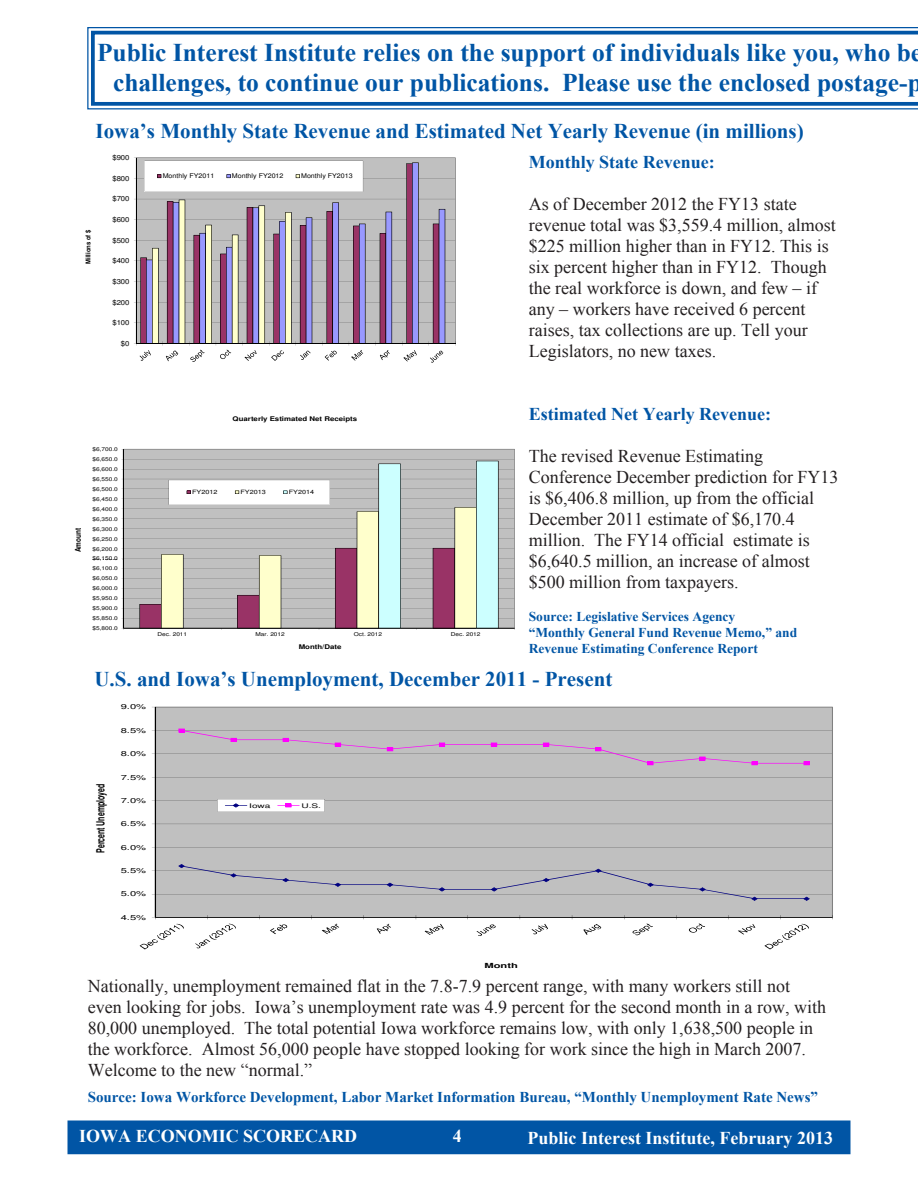
<style>
.page{position:relative;width:918px;height:1188px;background:#fff}
.page>*{position:absolute;margin:0;border:0;box-sizing:border-box;transform-origin:0 0}
.t1{font:700 25.5px/30.6px "Times New Roman";color:#0155a5;text-align:right}
.t2{font:700 21px "Times New Roman";color:#0155a5}
.t3{font:18px/21px "Times New Roman";color:#231f20}
.t4{font:700 18px "Times New Roman";color:#fff}
.t5{font:700 18px "Times New Roman";color:#0155a5}
.t6{font:700 15px "Times New Roman";color:#0155a5}
.t7{font:700 13.5px "Times New Roman";color:#0155a5}
.t8{font:700 11.1px "Helvetica";letter-spacing:-.01em;color:#000;scale:.63 1}
.t9{font:700 7.8px "Helvetica";color:#000;scale:.81 1}
.t10{font:7.05px "Helvetica";color:#000;scale:1.6 1}
.t11{font:7.05px "Helvetica";color:#000;scale:1.09 1}
.t12{font:700 7.05px "Helvetica";letter-spacing:.005em;color:#000;scale:1.6 1}
.t13{font:700 6.45px "Helvetica";color:#000;scale:1.23 1}
.t14{font:6.45px "Helvetica";color:#000;scale:1.09 1}
.t15{font:700 6.45px "Helvetica";color:#000;scale:.92 1}
.t16{font:6.3px "Helvetica";color:#000;scale:1.6 1}
.t17{font:5.85px "Helvetica";color:#000;scale:1.23 1}
.t18{font:5.25px "Helvetica";color:#000;scale:1.23 1}
</style>
<div class="page">
<div style="left:68px;top:1121px;width:782px;height:33px;background:#0155a5"></div>
<div style="left:68px;top:1120px;width:782px;height:34px;border:2px solid #0155a5"></div>
<svg style="left:87px;top:27px;width:831px;height:83px"></svg>
<svg style="left:91px;top:31px;width:827px;height:75px"></svg>
<div style="left:156px;top:707px;width:677px;height:210px;background:#c0c0c0"></div>
<hr style="left:155px;top:707px;width:1px;height:210px;background:#000">
<hr style="left:155px;top:917px;width:677px;height:1px;background:#000">
<svg style="left:178px;top:864px;width:632px;height:37px;background:#b9b9bc"></svg>
<svg style="left:178px;top:729px;width:632px;height:36px;background:#c0b8c0"></svg>
<svg style="left:140px;top:915px;width:44px;height:34px"></svg>
<svg style="left:195px;top:915px;width:41px;height:33px"></svg>
<svg style="left:270px;top:924px;width:17px;height:10px"></svg>
<svg style="left:322px;top:924px;width:17px;height:10px"></svg>
<svg style="left:377px;top:924px;width:14px;height:10px"></svg>
<svg style="left:425px;top:924px;width:19px;height:11px"></svg>
<svg style="left:476px;top:924px;width:20px;height:12px"></svg>
<svg style="left:531px;top:924px;width:17px;height:10px"></svg>
<svg style="left:583px;top:924px;width:18px;height:11px"></svg>
<svg style="left:633px;top:923px;width:20px;height:12px"></svg>
<svg style="left:689px;top:923px;width:16px;height:10px"></svg>
<svg style="left:738px;top:924px;width:17px;height:10px"></svg>
<svg style="left:764px;top:915px;width:45px;height:34px"></svg>
<svg style="left:217px;top:799px;width:108px;height:13px"></svg>
<svg style="left:121px;top:449px;width:394px;height:181px;background:#c3c1bf"></svg>
<svg style="left:134px;top:157px;width:322px;height:206px"></svg>
<p class="t1" style="left:97px;top:36px;width:827px">Public Interest Institute relies on the support of individuals like you, who be challenges, to continue our publications. Please use the enclosed postage-p</p>
<p class="t2" style="left:96px;top:117px;width:710px">Iowa’s Monthly State Revenue and Estimated Net Yearly Revenue (in millions)</p>
<p class="t11" style="left:112px;top:155px;width:17px">$900</p>
<p class="t11" style="left:112px;top:196px;width:17px">$700</p>
<p class="t11" style="left:112px;top:175px;width:17px">$800</p>
<p class="t14" style="left:163px;top:173px;width:49px">Monthly FY2011</p>
<p class="t14" style="left:232px;top:173px;width:49px">Monthly FY2012</p>
<p class="t14" style="left:301px;top:173px;width:49px">Monthly FY2013</p>
<p class="t15" style="left:86px;top:264px;width:39px;rotate:-90deg">Millions of $</p>
<p class="t11" style="left:112px;top:217px;width:17px">$600</p>
<p class="t11" style="left:112px;top:237px;width:17px">$500</p>
<p class="t11" style="left:112px;top:258px;width:17px">$400</p>
<p class="t11" style="left:112px;top:279px;width:17px">$300</p>
<p class="t11" style="left:112px;top:299px;width:17px">$200</p>
<p class="t11" style="left:121px;top:340px;width:9px">$0</p>
<p class="t11" style="left:112px;top:320px;width:17px">$100</p>
<p class="t18" style="left:92px;top:447px;width:22px">$6,700.0</p>
<p class="t18" style="left:92px;top:457px;width:22px">$6,650.0</p>
<p class="t18" style="left:92px;top:467px;width:22px">$6,600.0</p>
<p class="t18" style="left:92px;top:477px;width:22px">$6,550.0</p>
<p class="t18" style="left:92px;top:487px;width:22px">$6,500.0</p>
<p class="t18" style="left:92px;top:497px;width:22px">$6,450.0</p>
<p class="t18" style="left:92px;top:507px;width:22px">$6,400.0</p>
<p class="t9" style="left:75px;top:552px;width:31px;rotate:-90deg">Amount</p>
<p class="t18" style="left:92px;top:517px;width:22px">$6,350.0</p>
<p class="t18" style="left:92px;top:527px;width:22px">$6,300.0</p>
<p class="t18" style="left:92px;top:536px;width:22px">$6,250.0</p>
<p class="t18" style="left:92px;top:546px;width:22px">$6,200.0</p>
<p class="t18" style="left:92px;top:556px;width:22px">$6,150.0</p>
<p class="t18" style="left:92px;top:566px;width:22px">$6,100.0</p>
<p class="t18" style="left:92px;top:576px;width:22px">$6,050.0</p>
<p class="t18" style="left:92px;top:586px;width:22px">$6,000.0</p>
<p class="t18" style="left:92px;top:596px;width:22px">$5,950.0</p>
<p class="t18" style="left:92px;top:606px;width:22px">$5,900.0</p>
<p class="t18" style="left:92px;top:616px;width:22px">$5,850.0</p>
<p class="t18" style="left:92px;top:626px;width:22px">$5,800.0</p>
<p class="t13" style="left:233px;top:416px;width:103px">Quarterly Estimated Net Receipts</p>
<p class="t17" style="left:192px;top:490px;width:22px">FY2012</p>
<p class="t17" style="left:240px;top:490px;width:22px">FY2013</p>
<p class="t17" style="left:289px;top:490px;width:22px">FY2014</p>
<p class="t18" style="left:158px;top:632px;width:26px">Dec. 2011</p>
<p class="t18" style="left:256px;top:632px;width:25px">Mar. 2012</p>
<p class="t18" style="left:354px;top:632px;width:24px">Oct. 2012</p>
<p class="t18" style="left:451px;top:632px;width:26px">Dec. 2012</p>
<p class="t13" style="left:299px;top:645px;width:36px">Month/Date</p>
<p class="t5" style="left:529px;top:150px;width:187px">Monthly State Revenue:</p>
<p class="t3" style="left:529px;top:194px;width:308px">As of December 2012 the FY13 state revenue total was $3,559.4 million, almost $225 million higher than in FY12. This is six percent higher than in FY12. Though the real workforce is down, and few – if any – workers have received 6 percent raises, tax collections are up. Tell your Legislators, no new taxes.</p>
<p class="t5" style="left:529px;top:402px;width:244px">Estimated Net Yearly Revenue:</p>
<p class="t3" style="left:529px;top:446px;width:311px">The revised Revenue Estimating Conference December prediction for FY13 is $6,406.8 million, up from the official December 2011 estimate of $6,170.4 million. The FY14 official estimate is $6,640.5 million, an increase of almost $500 million from taxpayers.</p>
<p class="t7" style="left:529px;top:607px;width:208px">Source: Legislative Services Agency</p>
<p class="t7" style="left:529px;top:623px;width:270px">“Monthly General Fund Revenue Memo,” and</p>
<p class="t7" style="left:529px;top:639px;width:231px">Revenue Estimating Conference Report</p>
<p class="t2" style="left:94px;top:665px;width:519px">U.S. and Iowa’s Unemployment, December 2011 - Present</p>
<p class="t10" style="left:121px;top:703px;width:17px">9.0%</p>
<p class="t10" style="left:121px;top:726px;width:17px">8.5%</p>
<p class="t10" style="left:121px;top:750px;width:17px">8.0%</p>
<p class="t8" style="left:96px;top:853px;width:111px;rotate:-90deg">Percent Unemployed</p>
<p class="t10" style="left:121px;top:773px;width:17px">7.5%</p>
<p class="t10" style="left:121px;top:796px;width:17px">7.0%</p>
<p class="t10" style="left:121px;top:820px;width:17px">6.5%</p>
<p class="t10" style="left:121px;top:843px;width:17px">6.0%</p>
<p class="t10" style="left:121px;top:866px;width:17px">5.5%</p>
<p class="t10" style="left:121px;top:890px;width:17px">5.0%</p>
<p class="t10" style="left:121px;top:913px;width:17px">4.5%</p>
<p class="t16" style="left:249px;top:802px;width:15px">Iowa</p>
<p class="t16" style="left:302px;top:802px;width:14px">U.S.</p>
<p class="t12" style="left:484px;top:963px;width:23px">Month</p>
<p class="t3" style="left:88px;top:975px;width:740px">Nationally, unemployment remained flat in the 7.8-7.9 percent range, with many workers still not even looking for jobs. Iowa’s unemployment rate was 4.9 percent for the second month in a row, with 80,000 unemployed. The total potential Iowa workforce remains low, with only 1,638,500 people in the workforce. Almost 56,000 people have stopped looking for work since the high in March 2007.<br>Welcome to the new “normal.”</p>
<p class="t6" style="left:88px;top:1087px;width:732px">Source: Iowa Workforce Development, Labor Market Information Bureau, “Monthly Unemployment Rate News”</p>
<p class="t4" style="left:79px;top:1123px;width:279px">Iowa Economic Scorecard</p>
<p class="t4" style="left:528px;top:1126px;width:307px">Public Interest Institute, February 2013</p>
</div>
